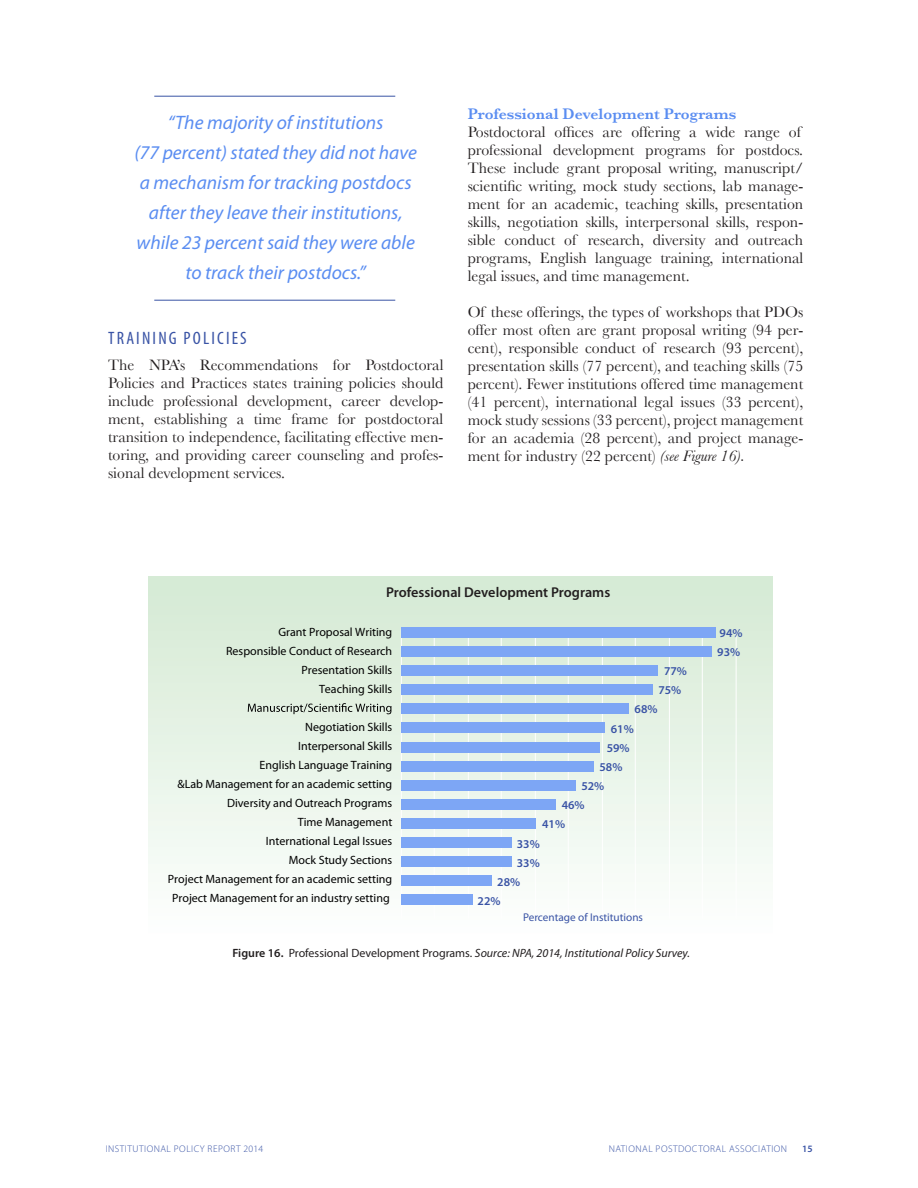
<style>
.page{position:relative;width:918px;height:1188px;background:#fff}
.page>*{position:absolute;margin:0;border:0;box-sizing:border-box;transform-origin:0 0}
.t1{font:italic 19.5px/30px "Myriad Pro";color:#5a8df1;text-align:center}
.t2{font:condensed 18px "Myriad Pro";letter-spacing:.12em;color:#3953a5}
.t3{font:15.75px/18px "Baskerville";color:#231f20;text-align:justify}
.t4{font:600 15.75px "Baskerville";color:#5a8df1}
.t5{font:600 14.25px "Myriad Pro";color:#231f20}
.t6{font:12px "Myriad Pro";color:#000}
.t7{font:italic 12px "Myriad Pro";color:#231f20}
.t8{font:600 12px "Myriad Pro";color:#3953a5}
.t9{font:11.25px "Myriad Pro";color:#3953a5}
.t10{font:300 9.75px "Myriad Pro";letter-spacing:.05em;color:#3953a5}
.t11{font:600 9.75px "Myriad Pro";color:#3953a5}
.s1{font-style:italic}
.s2{font-weight:600;font-style:normal}
.s3{font-style:normal}
</style>
<div class="page">
<div style="left:148px;top:577px;width:624px;height:363px;background:linear-gradient(to bottom,#d4e9d3,#fefffe)"></div>
<hr style="left:154px;top:96px;width:241px;height:1px;background:#3953a5">
<hr style="left:154px;top:300px;width:241px;height:1px;background:#3953a5">
<svg style="left:248px;top:703px;width:143px;height:11px;background:#b0bbaf"></svg>
<hr style="left:736px;top:629px;width:1px;height:290px;background:#fff">
<hr style="left:702px;top:629px;width:1px;height:290px;background:#fff">
<hr style="left:669px;top:629px;width:1px;height:290px;background:#fff">
<hr style="left:635px;top:629px;width:1px;height:290px;background:#fff">
<hr style="left:602px;top:629px;width:1px;height:290px;background:#fff">
<hr style="left:568px;top:629px;width:1px;height:290px;background:#fff">
<hr style="left:535px;top:629px;width:1px;height:290px;background:#fff">
<hr style="left:501px;top:629px;width:1px;height:290px;background:#fff">
<hr style="left:468px;top:629px;width:1px;height:290px;background:#fff">
<hr style="left:434px;top:629px;width:1px;height:290px;background:#fff">
<hr style="left:401px;top:629px;width:1px;height:290px;background:#fff">
<div style="left:401px;top:627px;width:315px;height:11px;background:#7da6f5"></div>
<div style="left:401px;top:646px;width:311px;height:11px;background:#7da6f5"></div>
<div style="left:401px;top:665px;width:257px;height:11px;background:#7da6f5"></div>
<div style="left:401px;top:684px;width:252px;height:11px;background:#7da6f5"></div>
<div style="left:401px;top:703px;width:228px;height:11px;background:#7da6f5"></div>
<div style="left:401px;top:723px;width:204px;height:10px;background:#7da6f5"></div>
<div style="left:401px;top:742px;width:199px;height:11px;background:#7da6f5"></div>
<div style="left:401px;top:761px;width:193px;height:11px;background:#7da6f5"></div>
<div style="left:401px;top:780px;width:175px;height:11px;background:#7da6f5"></div>
<div style="left:401px;top:799px;width:155px;height:11px;background:#7da6f5"></div>
<div style="left:401px;top:818px;width:135px;height:11px;background:#7da6f5"></div>
<div style="left:401px;top:837px;width:110px;height:11px;background:#7da6f5"></div>
<div style="left:401px;top:856px;width:110px;height:11px;background:#7da6f5"></div>
<div style="left:401px;top:875px;width:91px;height:11px;background:#7da6f5"></div>
<div style="left:401px;top:894px;width:72px;height:11px;background:#7da6f5"></div>
<p class="t1" style="left:134px;top:107px;width:284px">“The majority of institutions<br>(77 percent) stated they did not have a mechanism for tracking postdocs after they leave their institutions, while 23 percent said they were able to track their postdocs.”</p>
<p class="t2" style="left:108px;top:327px;width:140px">TRAINING POLICIES</p>
<p class="t3" style="left:108px;top:356px;width:337px">The NPA’s Recommendations for Postdoctoral Policies and Practices states training policies should include professional development, career develop&shy;ment, establishing a time frame for postdoctoral transition to independence, facilitating effective men&shy;toring, and providing career counseling and profes&shy;sional development services.</p>
<p class="t4" style="left:468px;top:104px;width:270px">Professional Development Programs</p>
<p class="t3" style="left:468px;top:122px;width:337px;text-align:left">Postdoctoral offices are offering a wide range of professional development programs for postdocs.<br>These include grant proposal writing, manuscript/ scientific writing, mock study sections, lab manage&shy;ment for an academic, teaching skills, presentation skills, negotiation skills, interpersonal skills, respon&shy;sible conduct of research, diversity and outreach programs, English language training, international legal issues, and time management.</p>
<p class="t3" style="left:468px;top:302px;width:337px">Of these offerings, the types of workshops that PDOs offer most often are grant proposal writing (94 per&shy;cent), responsible conduct of research (93 percent), presentation skills (77 percent), and teaching skills (75 percent). Fewer institutions offered time management (41 percent), international legal issues (33 percent), mock study sessions (33 percent), project management for an academia (28 percent), and project manage&shy;ment for industry (22 percent) <span class="s1">(see Figure 16).</span></p>
<p class="t5" style="left:386px;top:584px;width:226px">Professional Development Programs</p>
<p class="t6" style="left:278px;top:624px;width:115px">Grant Proposal Writing</p>
<p class="t6" style="left:226px;top:643px;width:168px">Responsible Conduct of Research</p>
<p class="t6" style="left:301px;top:662px;width:92px">Presentation Skills</p>
<p class="t8" style="left:664px;top:663px;width:24px">77%</p>
<p class="t6" style="left:319px;top:681px;width:75px">Teaching Skills</p>
<p class="t8" style="left:658px;top:683px;width:24px">75%</p>
<p class="t8" style="left:635px;top:702px;width:24px">68%</p>
<p class="t6" style="left:305px;top:719px;width:89px">Negotiation Skills</p>
<p class="t8" style="left:611px;top:721px;width:24px">61%</p>
<p class="t6" style="left:298px;top:738px;width:96px">Interpersonal Skills</p>
<p class="t8" style="left:607px;top:740px;width:24px">59%</p>
<p class="t6" style="left:260px;top:757px;width:134px">English Language Training</p>
<p class="t8" style="left:600px;top:759px;width:24px">58%</p>
<p class="t6" style="left:178px;top:776px;width:216px">&amp;Lab Management for an academic setting</p>
<p class="t8" style="left:581px;top:778px;width:24px">52%</p>
<p class="t6" style="left:227px;top:795px;width:167px">Diversity and Outreach Programs</p>
<p class="t8" style="left:562px;top:798px;width:24px">46%</p>
<p class="t6" style="left:298px;top:814px;width:96px">Time Management</p>
<p class="t8" style="left:542px;top:817px;width:24px">41%</p>
<p class="t6" style="left:266px;top:833px;width:128px">International Legal Issues</p>
<p class="t8" style="left:517px;top:836px;width:24px">33%</p>
<p class="t6" style="left:289px;top:852px;width:105px">Mock Study Sections</p>
<p class="t8" style="left:517px;top:855px;width:24px">33%</p>
<p class="t6" style="left:168px;top:871px;width:226px">Project Management for an academic setting</p>
<p class="t8" style="left:497px;top:874px;width:24px">28%</p>
<p class="t6" style="left:172px;top:890px;width:219px">Project Management for an industry setting</p>
<p class="t8" style="left:478px;top:894px;width:24px">22%</p>
<p class="t9" style="left:523px;top:911px;width:122px">Percentage of Institutions</p>
<p class="t7" style="left:232px;top:945px;width:459px"><span class="s2">Figure 16.</span> <span class="s3">Professional Development Programs.</span> Source: NPA, 2014, Institutional Policy Survey.</p>
<p class="t8" style="left:720px;top:625px;width:24px">94%</p>
<p class="t8" style="left:717px;top:644px;width:24px">93%</p>
<p class="t10" style="left:106px;top:1143px;width:159px">INSTITUTIONAL POLICY REPORT 2014</p>
<p class="t10" style="left:609px;top:1143px;width:180px">NATIONAL POSTDOCTORAL ASSOCIATION</p>
<p class="t11" style="left:802px;top:1143px;width:12px">15</p>
</div>
